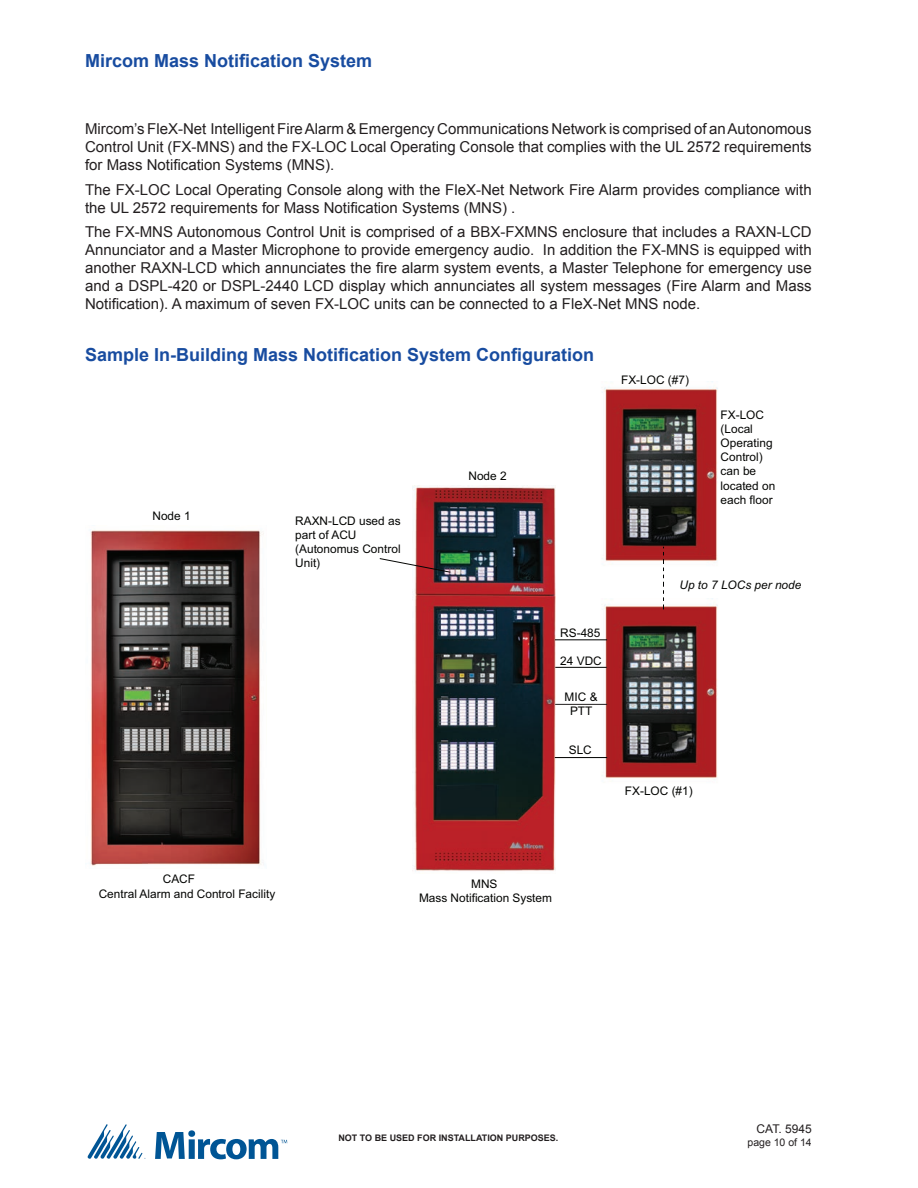
<style>
.page{position:relative;width:918px;height:1188px;background:#fff}
.page>*{position:absolute;margin:0;border:0;box-sizing:border-box;transform-origin:0 0}
.t1{font:700 18px "Arial";color:#184ca0}
.t2{font:15px/18px "Arial";color:#231f20;text-align:justify}
.t3{font:12px "Arial";color:#231f20}
.t4{font:11.85px/14.2px "Arial";color:#040503}
.t5{font:italic 11.85px "Arial";color:#040503}
.t6{font:10.5px "Arial";color:#231f20}
.t7{font:700 9px "Arial";color:#231f20}
</style>
<div class="page">
<svg style="left:155px;top:1130px;width:132px;height:29px"></svg>
<svg style="left:88px;top:1124px;width:57px;height:35px"></svg>
<img style="left:90px;top:530px;width:174px;height:336px">
<img style="left:412px;top:485px;width:144px;height:387px">
<img style="left:602px;top:381px;width:116px;height:181px">
<img style="left:591px;top:604px;width:127px;height:175px">
<hr style="left:555px;top:639px;width:52px;height:1px;background:#040503">
<svg style="left:663px;top:547px;width:1px;height:62px"></svg>
<svg style="left:379px;top:557px;width:73px;height:16px"></svg>
<hr style="left:555px;top:667px;width:52px;height:1px;background:#040503">
<hr style="left:555px;top:704px;width:52px;height:1px;background:#231f20">
<hr style="left:555px;top:757px;width:52px;height:1px;background:#040503">
<p class="t1" style="left:85px;top:49px;width:289px">Mircom Mass Notification System</p>
<p class="t2" style="left:85px;top:120px;width:728px">Mircom’s FleX-Net Intelligent Fire Alarm &amp; Emergency Communications Network is comprised of an Autonomous Control Unit (FX-MNS) and the FX-LOC Local Operating Console that complies with the UL 2572 requirements for Mass Notification Systems (MNS).</p>
<p class="t2" style="left:85px;top:180px;width:728px">The FX-LOC Local Operating Console along with the FleX-Net Network Fire Alarm provides compliance with the UL 2572 requirements for Mass Notification Systems (MNS) .</p>
<p class="t2" style="left:85px;top:223px;width:728px">The FX-MNS Autonomous Control Unit is comprised of a BBX-FXMNS enclosure that includes a RAXN-LCD Annunciator and a Master Microphone to provide emergency audio. In addition the FX-MNS is equipped with another RAXN-LCD which annunciates the fire alarm system events, a Master Telephone for emergency use and a DSPL-420 or DSPL-2440 LCD display which annunciates all system messages (Fire Alarm and Mass Notification). A maximum of seven FX-LOC units can be connected to a FleX-Net MNS node.</p>
<p class="t1" style="left:85px;top:343px;width:511px">Sample In-Building Mass Notification System Configuration</p>
<p class="t4" style="left:152px;top:508px;width:40px">Node 1</p>
<p class="t4" style="left:295px;top:513px;width:107px">RAXN-LCD used as part of ACU (Autonomus Control<br>Unit)</p>
<p class="t4" style="left:468px;top:469px;width:40px">Node 2</p>
<p class="t4" style="left:560px;top:626px;width:42px">RS-485</p>
<p class="t4" style="left:560px;top:654px;width:43px">24 VDC</p>
<p class="t4" style="left:565px;top:690px;width:34px;text-align:center">MIC &amp;<br>PTT</p>
<p class="t4" style="left:569px;top:743px;width:25px">SLC</p>
<p class="t4" style="left:621px;top:372px;width:69px">FX-LOC (#7)</p>
<p class="t4" style="left:721px;top:407px;width:56px">FX-LOC (Local<br>Operating<br>Control) can be located on each floor</p>
<p class="t5" style="left:680px;top:577px;width:123px">Up to 7 LOCs per node</p>
<p class="t4" style="left:625px;top:784px;width:69px">FX-LOC (#1)</p>
<p class="t4" style="left:163px;top:872px;width:34px">CACF</p>
<p class="t4" style="left:471px;top:877px;width:28px">MNS</p>
<p class="t4" style="left:99px;top:887px;width:178px">Central Alarm and Control Facility</p>
<p class="t4" style="left:419px;top:891px;width:135px">Mass Notification System</p>
<p class="t7" style="left:338px;top:1131px;width:222px">NOT TO BE USED FOR INSTALLATION PURPOSES.</p>
<p class="t3" style="left:757px;top:1121px;width:57px">CAT. 5945</p>
<p class="t6" style="left:747px;top:1135px;width:66px">page 10 of 14</p>
</div>
